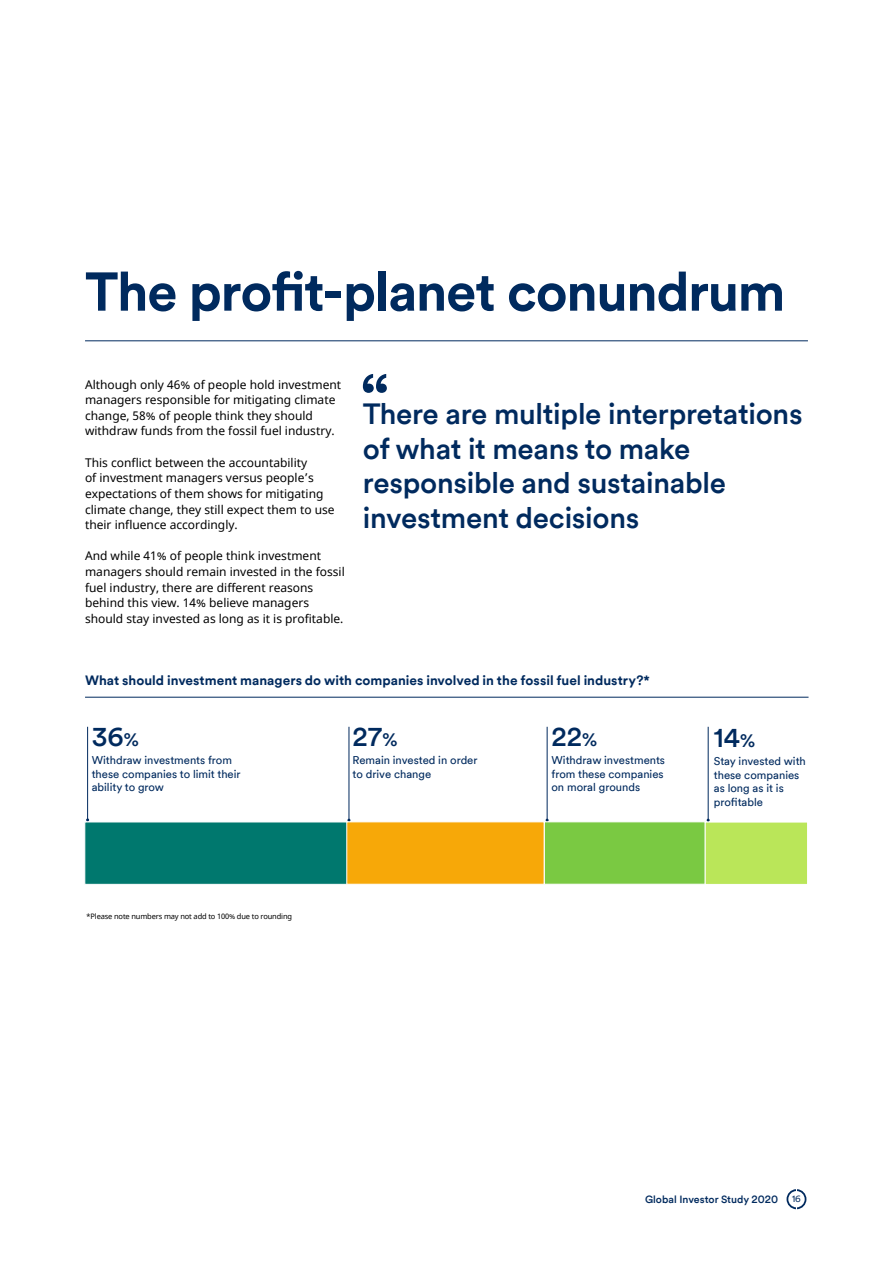
<style>
.page{position:relative;width:893px;height:1263px;background:#fff}
.page>*{position:absolute;margin:0;border:0;box-sizing:border-box;transform-origin:0 0}
.t1{font:700 54px "Schroders Circular TT";letter-spacing:-.025em;color:#002a5e}
.t2{font:500 29.25px/34.7px "Schroders Circular TT";letter-spacing:-.01em;color:#002a5e}
.t3{font:500 25.8px "Schroders Circular TT";color:#002a5e}
.t4{font:700 13.5px "Schroders Circular TT";color:#002a5e}
.t5{font:12px/15.6px "Noto Sans";color:#000}
.t6{font:11.25px/13.5px "Schroders Circular TT";color:#002a5e}
.t7{font:500 10.5px "Schroders Circular TT";color:#002a5e}
.t8{font:9px "Schroders Circular TT";color:#002a5e}
.t9{font:7.5px "Noto Sans";letter-spacing:-.02em;color:#000}
.s1{font-size:18px}
</style>
<div class="page">
<svg style="left:786px;top:1189px;width:20px;height:20px"></svg>
<div style="left:788px;top:1191px;width:17px;height:16px;background:#fff;border-radius:50%"></div>
<hr style="left:85px;top:340px;width:723px;height:1px;background:#002a5e">
<hr style="left:85px;top:697px;width:723px;height:1px;background:#002a5e">
<hr style="left:349px;top:727px;width:1px;height:93px;background:#00295e">
<hr style="left:87px;top:727px;width:1px;height:93px;background:#00295e">
<hr style="left:547px;top:727px;width:1px;height:93px;background:#00295e">
<hr style="left:708px;top:727px;width:1px;height:93px;background:#00295e">
<div style="left:84px;top:821px;width:264px;height:64px;background:#00786e;border:1px solid #fff"></div>
<div style="left:346px;top:821px;width:199px;height:63px;background:#f7a808;border:1px solid #fff"></div>
<div style="left:544px;top:821px;width:162px;height:63px;background:#7ac942;border:1px solid #fff"></div>
<div style="left:705px;top:822px;width:103px;height:63px;background:#bae659;border:1px solid #fff"></div>
<svg style="left:363px;top:374px;width:24px;height:19px"></svg>
<h1 class="t1" style="left:85px;top:255px;width:702px">The profit-planet conundrum</h1>
<p class="t5" style="left:85px;top:377px;width:258px">Although only 46% of people hold investment managers responsible for mitigating climate change, 58% of people think they should withdraw funds from the fossil fuel industry.</p>
<p class="t5" style="left:85px;top:455px;width:251px">This conflict between the accountability<br>of investment managers versus people’s expectations of them shows for mitigating climate change, they still expect them to use their influence accordingly.</p>
<p class="t5" style="left:85px;top:549px;width:261px">And while 41% of people think investment managers should remain invested in the fossil fuel industry, there are different reasons behind this view. 14% believe managers should stay invested as long as it is profitable.</p>
<h2 class="t2" style="left:363px;top:395px;width:441px">There are multiple interpretations of what it means to make responsible and sustainable investment decisions</h2>
<p class="t4" style="left:85px;top:671px;width:566px">What should investment managers do with companies involved in the fossil fuel industry?*</p>
<h3 class="t3" style="left:92px;top:719px;width:49px">36<span class="s1">%</span></h3>
<h3 class="t3" style="left:353px;top:719px;width:46px">27<span class="s1">%</span></h3>
<h3 class="t3" style="left:551px;top:719px;width:47px">22<span class="s1">%</span></h3>
<h3 class="t3" style="left:714px;top:720px;width:43px">14<span class="s1">%</span></h3>
<p class="t6" style="left:92px;top:753px;width:150px">Withdraw investments from these companies to limit their ability to grow</p>
<p class="t6" style="left:353px;top:753px;width:126px">Remain invested in order to drive change</p>
<p class="t6" style="left:551px;top:753px;width:115px">Withdraw investments from these companies on moral grounds</p>
<p class="t6" style="left:714px;top:754px;width:94px">Stay invested with these companies as long as it is profitable</p>
<p class="t9" style="left:86px;top:911px;width:208px">*Please note numbers may not add to 100% due to rounding</p>
<p class="t7" style="left:645px;top:1192px;width:135px">Global Investor Study 2020</p>
<p class="t8" style="left:792px;top:1193px;width:10px">16</p>
</div>
